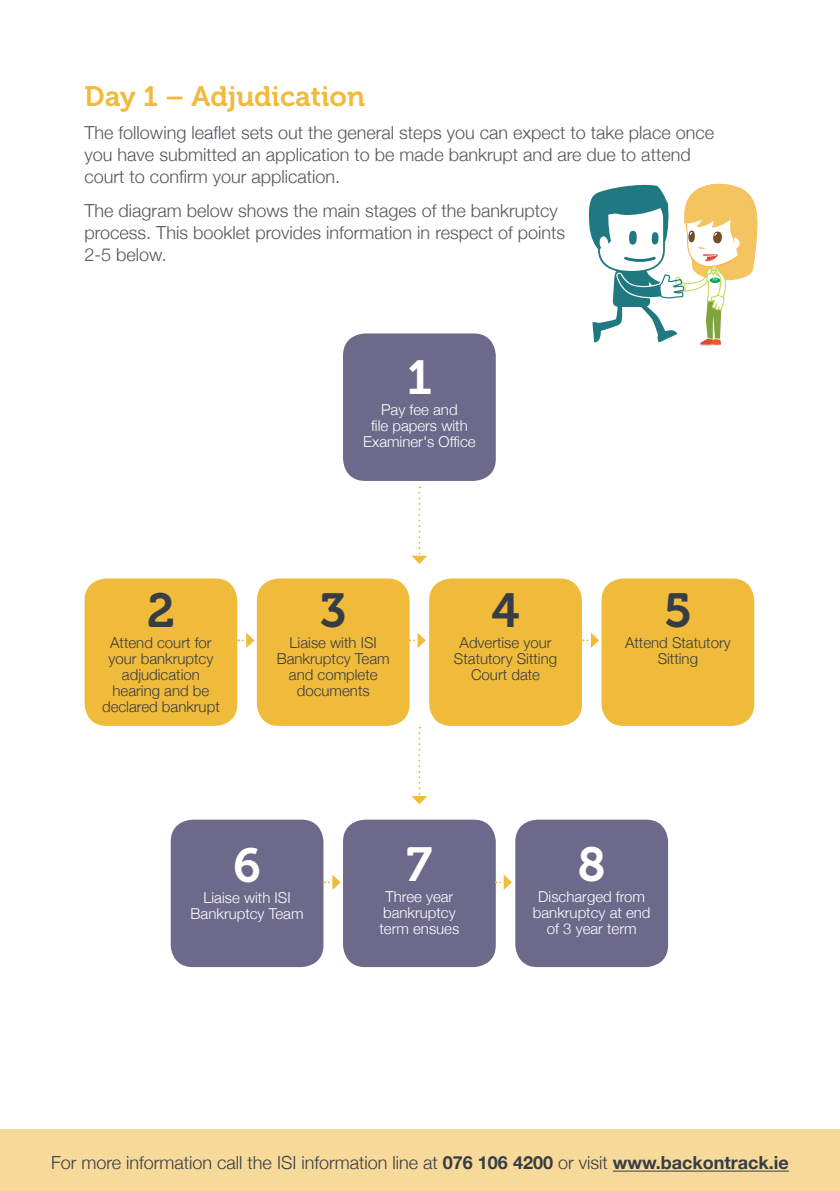
<style>
.page{position:relative;width:840px;height:1191px;background:#fff}
.page>*{position:absolute;margin:0;border:0;box-sizing:border-box;transform-origin:0 0}
.t1{font:47.6px "Museo 700";color:#fff}
.t2{font:47.6px "Museo 700";color:#373d44}
.t3{font:28px "Museo 700";color:#f0bb3b}
.t4{font:300 18px/22px "Helvetica Neue";color:#54565c}
.t5{font:300 18px "Helvetica Neue";color:#373d44}
.t6{font:300 15px/16px "Helvetica Neue";color:#373d44;text-align:center}
.t7{font:300 15px/16px "Helvetica Neue";color:#fff;text-align:center}
.t8{font:3.8px "Myriad Pro";color:#fff}
.s1{font-weight:700}
</style>
<div class="page">
<div style="left:0;top:1129px;width:839px;height:62px;background:#f7d99a"></div>
<hr style="left:612px;top:1170px;width:176px;height:1px;background:#373d44">
<div style="left:343px;top:333px;width:152px;height:148px;background:#6c698a;border-radius:22px"></div>
<svg style="left:411px;top:726px;width:16px;height:78px"></svg>
<svg style="left:412px;top:486px;width:15px;height:78px"></svg>
<div style="left:171px;top:819px;width:152px;height:148px;background:#6c698a;border-radius:22px"></div>
<div style="left:343px;top:819px;width:152px;height:148px;background:#6c698a;border-radius:22px"></div>
<div style="left:515px;top:819px;width:152px;height:148px;background:#6c698a;border-radius:22px"></div>
<svg style="left:324px;top:874px;width:16px;height:16px"></svg>
<svg style="left:495px;top:874px;width:16px;height:16px"></svg>
<div style="left:84px;top:578px;width:153px;height:148px;background:#f0bb3b;border-radius:22px"></div>
<div style="left:257px;top:578px;width:152px;height:148px;background:#f0bb3b;border-radius:22px"></div>
<div style="left:429px;top:578px;width:152px;height:148px;background:#f0bb3b;border-radius:22px"></div>
<div style="left:601px;top:578px;width:152px;height:148px;background:#f0bb3b;border-radius:22px"></div>
<svg style="left:238px;top:632px;width:16px;height:16px"></svg>
<svg style="left:409px;top:632px;width:16px;height:16px"></svg>
<svg style="left:582px;top:633px;width:17px;height:15px"></svg>
<svg style="left:589px;top:183px;width:169px;height:163px"></svg>
<h2 class="t3" style="left:84px;top:81px;width:282px">Day 1 – Adjudication</h2>
<p class="t4" style="left:84px;top:121px;width:630px">The following leaflet sets out the general steps you can expect to take place once you have submitted an application to be made bankrupt and are due to attend court to confirm your application.</p>
<p class="t4" style="left:84px;top:198px;width:482px">The diagram below shows the main stages of the bankruptcy process. This booklet provides information in respect of points<br>2-5 below.</p>
<h1 class="t1" style="left:406px;top:351px;width:27px">1</h1>
<p class="t7" style="left:363px;top:401px;width:114px">Pay fee and<br>file papers with<br>Examiner's Office</p>
<p class="t8" style="left:712px;top:278px;width:6px">PIP</p>
<h1 class="t2" style="left:147px;top:584px;width:29px">2</h1>
<p class="t6" style="left:102px;top:634px;width:119px">Attend court for your bankruptcy adjudication hearing and be declared bankrupt</p>
<h1 class="t2" style="left:320px;top:584px;width:28px">3</h1>
<p class="t6" style="left:276px;top:634px;width:114px">Liaise with ISI<br>Bankruptcy Team and complete documents</p>
<h1 class="t2" style="left:491px;top:584px;width:30px">4</h1>
<p class="t6" style="left:453px;top:634px;width:105px">Advertise your<br>Statutory Sitting<br>Court date</p>
<h1 class="t2" style="left:663px;top:584px;width:30px">5</h1>
<p class="t6" style="left:624px;top:634px;width:107px">Attend Statutory<br>Sitting</p>
<h1 class="t1" style="left:233px;top:839px;width:29px">6</h1>
<h1 class="t1" style="left:406px;top:838px;width:27px">7</h1>
<h1 class="t1" style="left:577px;top:838px;width:29px">8</h1>
<p class="t7" style="left:190px;top:889px;width:114px">Liaise with ISI<br>Bankruptcy Team</p>
<p class="t7" style="left:379px;top:888px;width:81px">Three year bankruptcy term ensues</p>
<p class="t7" style="left:532px;top:888px;width:119px">Discharged from bankruptcy at end of 3 year term</p>
<p class="t5" style="left:51px;top:1148px;width:739px">For more information call the ISI information line at <span class="s1">076 106 4200</span> or visit <span class="s1">www.backontrack.ie</span></p>
</div>
